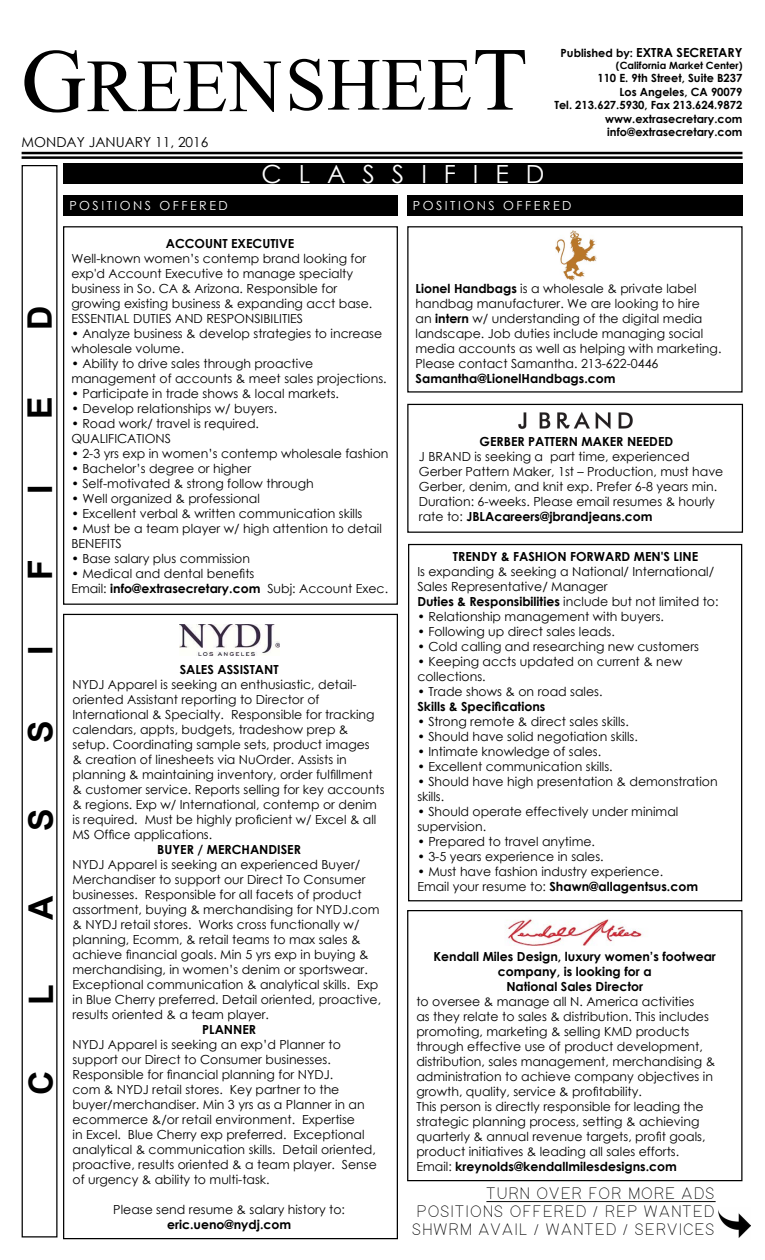
<style>
.page{position:relative;width:765px;height:1260px;background:#fff}
.page>*{position:absolute;margin:0;border:0;box-sizing:border-box;transform-origin:0 0}
.t1{font:75px "Times New Roman";color:#000}
.t2{font:700 33.75px "Arial";color:#000}
.t3{font:25px "Century Gothic";color:#fff}
.t4{font:15px/18px "Gondola";color:#000;text-align:justify}
.t5{font:13.75px "Century Gothic";color:#000}
.t6{font:12.5px/15px "Century Gothic";color:#000}
.t7{font:700 12.5px/15px "Century Gothic";color:#000;text-align:center}
.t8{font:12.5px "Century Gothic";letter-spacing:.2em;color:#fff}
.t9{font:700 11.25px/13.5px "Century Gothic";color:#000;text-align:right}
.t10{font:700 10px "Century Gothic";color:#000}
.s1{font-size:90px}
.s2{font-size:11.25px}
.s3{font-weight:700}
</style>
<div class="page">
<hr style="left:22px;top:152px;width:720px;height:2px;background:#000">
<hr style="left:22px;top:156px;width:721px;height:3px;background:#000">
<div style="left:63px;top:164px;width:679px;height:20px;background:#000"></div>
<div style="left:22px;top:165px;width:36px;height:1073px;border:1px solid #000"></div>
<div style="left:64px;top:195px;width:334px;height:20px;background:#000"></div>
<div style="left:407px;top:226px;width:336px;height:167px;border:1px solid #000"></div>
<div style="left:407px;top:910px;width:335px;height:271px;border:1px solid #000"></div>
<div style="left:63px;top:226px;width:335px;height:379px;border:1px solid #000"></div>
<img style="left:718px;top:1210px;width:32px;height:28px">
<div style="left:407px;top:195px;width:335px;height:20px;background:#000"></div>
<div style="left:407px;top:404px;width:336px;height:129px;border:1px solid #000"></div>
<hr style="left:486px;top:1201px;width:230px;height:1px;background:#000">
<img style="left:508px;top:919px;width:134px;height:27px">
<img style="left:179px;top:624px;width:100px;height:32px">
<img style="left:555px;top:231px;width:41px;height:49px">
<img style="left:518px;top:412px;width:115px;height:17px">
<div style="left:408px;top:544px;width:334px;height:357px;border:1px solid #000"></div>
<h1 class="t1" style="left:21px;top:32px;width:508px"><span class="s1">G</span>REENSHEE<span class="s1">T</span></h1>
<p class="t5" style="left:22px;top:133px;width:188px">MONDAY JANUARY 11, 2016</p>
<h3 class="t3" style="left:261px;top:157px;width:285px">C L A S S I F I E D</h3>
<p class="t7" style="left:561px;top:44px;width:183px"><span class="s2">Published by:</span> EXTRA SECRETARY</p>
<p class="t10" style="left:616px;top:58px;width:128px">(California Market Center)</p>
<p class="t9" style="left:554px;top:71px;width:190px">110 E. 9th Street, Suite B237<br>Los Angeles, CA 90079<br>Tel. 213.627.5930, Fax 213.624.9872 www.extrasecretary.com info@extrasecretary.com</p>
<h2 class="t2" style="left:16px;top:330px;width:26px;rotate:-90deg">D</h2>
<h2 class="t2" style="left:16px;top:419px;width:24px;rotate:-90deg">E</h2>
<h2 class="t2" style="left:16px;top:494px;width:11px;rotate:-90deg">I</h2>
<h2 class="t2" style="left:17px;top:580px;width:22px;rotate:-90deg">F</h2>
<h2 class="t2" style="left:17px;top:655px;width:11px;rotate:-90deg">I</h2>
<h2 class="t2" style="left:17px;top:743px;width:24px;rotate:-90deg">S</h2>
<h2 class="t2" style="left:17px;top:831px;width:24px;rotate:-90deg">S</h2>
<h2 class="t2" style="left:17px;top:920px;width:26px;rotate:-90deg">A</h2>
<h2 class="t2" style="left:17px;top:1005px;width:22px;rotate:-90deg">L</h2>
<h2 class="t2" style="left:18px;top:1095px;width:26px;rotate:-90deg">C</h2>
<p class="t8" style="left:69px;top:196px;width:160px">POSITIONS OFFERED</p>
<p class="t8" style="left:413px;top:196px;width:160px">POSITIONS OFFERED</p>
<p class="t7" style="left:166px;top:235px;width:130px">ACCOUNT EXECUTIVE</p>
<p class="t6" style="left:71px;top:250px;width:303px">Well-known women’s contemp brand looking for exp'd Account Executive to manage specialty business in So. CA &amp; Arizona. Responsible for growing existing business &amp; expanding acct base.<br>ESSENTIAL DUTIES AND RESPONSIBILITIES</p>
<p class="t6" style="left:71px;top:325px;width:312px">• Analyze business &amp; develop strategies to increase wholesale volume.</p>
<p class="t6" style="left:71px;top:355px;width:317px">• Ability to drive sales through proactive management of accounts &amp; meet sales projections.</p>
<p class="t6" style="left:71px;top:385px;width:269px">• Participate in trade shows &amp; local markets.</p>
<p class="t6" style="left:71px;top:400px;width:207px">• Develop relationships w/ buyers.</p>
<p class="t6" style="left:71px;top:415px;width:189px">• Road work/ travel is required.<br>QUALIFICATIONS</p>
<p class="t6" style="left:71px;top:445px;width:319px">• 2-3 yrs exp in women’s contemp wholesale fashion</p>
<p class="t6" style="left:71px;top:460px;width:181px">• Bachelor’s degree or higher</p>
<p class="t6" style="left:71px;top:475px;width:244px">• Self-motivated &amp; strong follow through</p>
<p class="t6" style="left:71px;top:490px;width:190px">• Well organized &amp; professional</p>
<p class="t6" style="left:71px;top:505px;width:293px">• Excellent verbal &amp; written communication skills</p>
<p class="t6" style="left:71px;top:520px;width:312px">• Must be a team player w/ high attention to detail<br>BENEFITS</p>
<p class="t6" style="left:71px;top:550px;width:180px">• Base salary plus commission</p>
<p class="t6" style="left:71px;top:565px;width:318px">• Medical and dental benefits<br>Email: <span class="s3">info@extrasecretary.com</span> Subj: Account Exec.</p>
<p class="t7" style="left:180px;top:662px;width:100px">SALES ASSISTANT</p>
<p class="t6" style="left:73px;top:677px;width:314px">NYDJ Apparel is seeking an enthusiastic, detail&shy;oriented Assistant reporting to Director of International &amp; Specialty. Responsible for tracking calendars, appts, budgets, tradeshow prep &amp; setup. Coordinating sample sets, product images<br>&amp; creation of linesheets via NuOrder. Assists in planning &amp; maintaining inventory, order fulfillment &amp; customer service. Reports selling for key accounts &amp; regions. Exp w/ International, contemp or denim is required. Must be highly proficient w/ Excel &amp; all MS Office applications.</p>
<p class="t7" style="left:157px;top:842px;width:145px">BUYER / MERCHANDISER</p>
<p class="t6" style="left:73px;top:857px;width:310px">NYDJ Apparel is seeking an experienced Buyer/ Merchandiser to support our Direct To Consumer businesses. Responsible for all facets of product assortment, buying &amp; merchandising for NYDJ.com &amp; NYDJ retail stores. Works cross functionally w/ planning, Ecomm, &amp; retail teams to max sales &amp; achieve financial goals. Min 5 yrs exp in buying &amp; merchandising, in women’s denim or sportswear.<br>Exceptional communication &amp; analytical skills. Exp in Blue Cherry preferred. Detail oriented, proactive, results oriented &amp; a team player.</p>
<p class="t7" style="left:202px;top:1022px;width:56px">PLANNER</p>
<p class="t6" style="left:73px;top:1037px;width:306px">NYDJ Apparel is seeking an exp’d Planner to support our Direct to Consumer businesses.<br>Responsible for financial planning for NYDJ.<br>com &amp; NYDJ retail stores. Key partner to the buyer/merchandiser. Min 3 yrs as a Planner in an ecommerce &amp;/or retail environment. Expertise<br>in Excel. Blue Cherry exp preferred. Exceptional analytical &amp; communication skills. Detail oriented, proactive, results oriented &amp; a team player. Sense of urgency &amp; ability to multi-task.</p>
<p class="t6" style="left:113px;top:1202px;width:233px">Please send resume &amp; salary history to:</p>
<p class="t7" style="left:167px;top:1217px;width:126px">eric.ueno@nydj.com</p>
<p class="t6" style="left:416px;top:281px;width:307px"><span class="s3">Lionel Handbags</span> is a wholesale &amp; private label handbag manufacturer. We are looking to hire<br>an <span class="s3">intern</span> w/ understanding of the digital media landscape. Job duties include managing social media accounts as well as helping with marketing.<br>Please contact Samantha. 213-622-0446</p>
<p class="t7" style="left:416px;top:371px;width:201px">Samantha@LionelHandbags.com</p>
<p class="t7" style="left:480px;top:434px;width:195px">GERBER PATTERN MAKER NEEDED</p>
<p class="t6" style="left:419px;top:449px;width:306px">J BRAND is seeking a part time, experienced Gerber Pattern Maker, 1st – Production, must have Gerber, denim, and knit exp. Prefer 6-8 years min.<br>Duration: 6-weeks. Please email resumes &amp; hourly rate to: <span class="s3">JBLAcareers@jbrandjeans.com</span></p>
<p class="t7" style="left:453px;top:549px;width:247px">TRENDY &amp; FASHION FORWARD MEN'S LINE</p>
<p class="t6" style="left:417px;top:564px;width:303px">Is expanding &amp; seeking a National/ International/<br>Sales Representative/ Manager<br><span class="s3">Duties &amp; Responsibilities</span> include but not limited to:</p>
<p class="t6" style="left:417px;top:609px;width:248px">• Relationship management with buyers.</p>
<p class="t6" style="left:417px;top:624px;width:199px">• Following up direct sales leads.</p>
<p class="t6" style="left:417px;top:639px;width:283px">• Cold calling and researching new customers</p>
<p class="t6" style="left:417px;top:654px;width:267px">• Keeping accts updated on current &amp; new collections.</p>
<p class="t6" style="left:417px;top:684px;width:187px">• Trade shows &amp; on road sales.</p>
<p class="t7" style="left:417px;top:699px;width:129px">Skills &amp; Specifications</p>
<p class="t6" style="left:417px;top:714px;width:213px">• Strong remote &amp; direct sales skills.</p>
<p class="t6" style="left:417px;top:729px;width:222px">• Should have solid negotiation skills.</p>
<p class="t6" style="left:417px;top:744px;width:185px">• Intimate knowledge of sales.</p>
<p class="t6" style="left:417px;top:759px;width:197px">• Excellent communication skills.</p>
<p class="t6" style="left:417px;top:774px;width:302px">• Should have high presentation &amp; demonstration skills.</p>
<p class="t6" style="left:417px;top:804px;width:263px">• Should operate effectively under minimal supervision.</p>
<p class="t6" style="left:417px;top:834px;width:179px">• Prepared to travel anytime.</p>
<p class="t6" style="left:417px;top:849px;width:188px">• 3-5 years experience in sales.</p>
<p class="t6" style="left:417px;top:864px;width:282px">• Must have fashion industry experience.<br>Email your resume to: <span class="s3">Shawn@allagentsus.com</span></p>
<p class="t7" style="left:433px;top:948px;width:284px">Kendall Miles Design, luxury women’s footwear company, is looking for a<br>National Sales Director</p>
<p class="t6" style="left:416px;top:994px;width:300px">to oversee &amp; manage all N. America activities<br>as they relate to sales &amp; distribution. This includes promoting, marketing &amp; selling KMD products through effective use of product development, distribution, sales management, merchandising &amp; administration to achieve company objectives in growth, quality, service &amp; profitability.<br>This person is directly responsible for leading the strategic planning process, setting &amp; achieving quarterly &amp; annual revenue targets, profit goals, product initiatives &amp; leading all sales efforts.<br>Email: <span class="s3">kreynolds@kendallmilesdesigns.com</span></p>
<p class="t4" style="left:412px;top:1186px;width:305px;text-indent:74px">TURN OVER FOR MORE ADS POSITIONS OFFERED / REP WANTED SHWRM AVAIL / WANTED / SERVICES</p>
</div>
